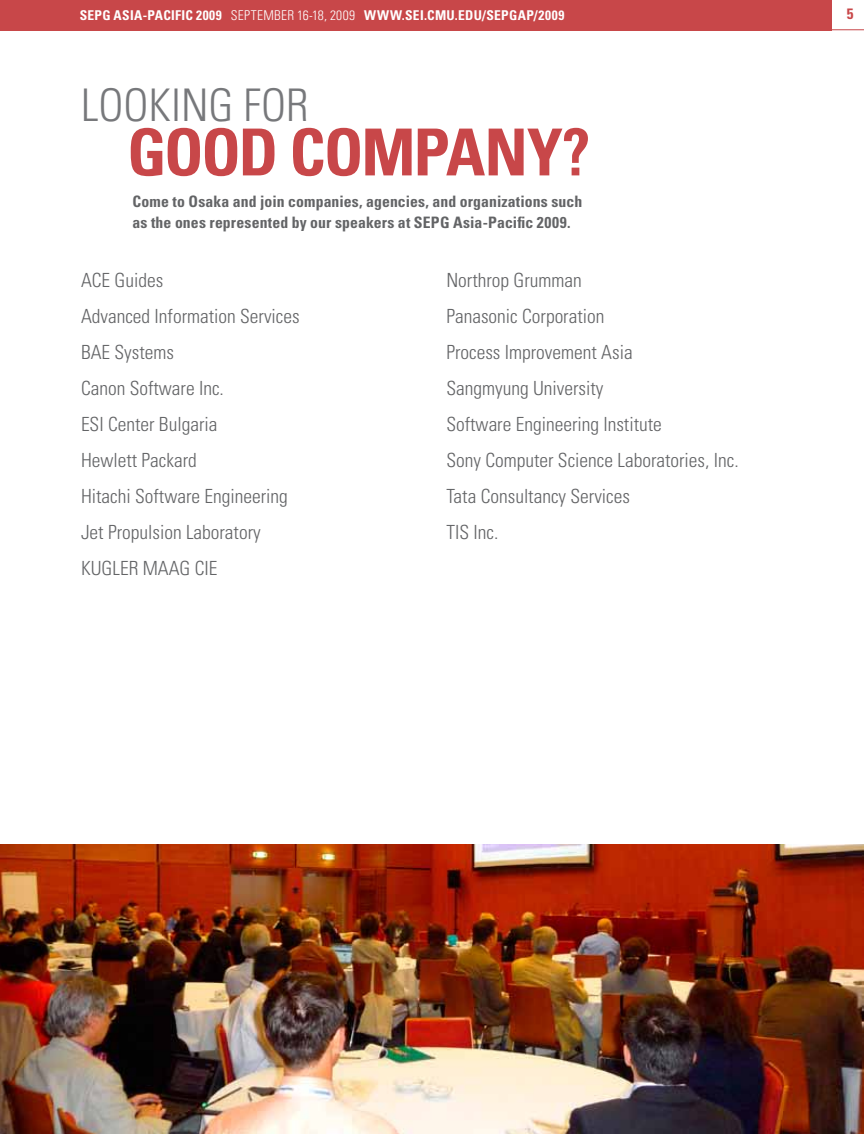
<style>
.page{position:relative;width:864px;height:1134px;background:#fff}
.page>*{position:absolute;margin:0;border:0;box-sizing:border-box;transform-origin:0 0}
.t1{font:700 condensed 64.8px "Univers LT Std";letter-spacing:-.035em;color:#c84749}
.t2{font:300 condensed 45px "Univers LT Std";color:#77787b}
.t3{font:300 condensed 19.5px/36px "Univers LT Std";color:#636466}
.t4{font:700 condensed 15.75px/21px "Univers LT Std";letter-spacing:.005em;color:#636466}
.t5{font:700 condensed 15px "Univers LT Std";color:#c84749}
.t6{font:700 condensed 13.5px "Univers LT Std";letter-spacing:.025em;color:#fff}
.s1{font-weight:300}
</style>
<div class="page">
<div style="left:0;top:0;width:831px;height:30px;background:#c84749"></div>
<hr style="left:0;top:29px;width:864px;height:1px;background:#c84749">
<img style="left:0;top:844px;width:864px;height:290px">
<p class="t6" style="left:80px;top:6px;width:416px">SEPG ASIA-PACIFIC 2009 <span class="s1">September 16-18, 2009</span> www.sei.cmu.edu/sepgap</p>
<p class="t6" style="left:534px;top:6px;width:32px">/2009</p>
<p class="t5" style="left:847px;top:5px;width:8px">5</p>
<h2 class="t2" style="left:81px;top:78px;width:223px">LOOKING FOR</h2>
<h1 class="t1" style="left:127px;top:113px;width:465px">GOOD COMPANY?</h1>
<p class="t4" style="left:133px;top:190px;width:451px">Come to Osaka and join companies, agencies, and organizations such as the ones represented by our speakers at SEPG Asia-Pacific 2009.</p>
<p class="t3" style="left:81px;top:262px;width:220px">ACE Guides<br>Advanced Information Services<br>BAE Systems<br>Canon Software Inc.<br>ESI Center Bulgaria<br>Hewlett Packard<br>Hitachi Software Engineering<br>Jet Propulsion Laboratory<br>KUGLER MAAG CIE</p>
<p class="t3" style="left:446px;top:262px;width:294px">Northrop Grumman<br>Panasonic Corporation<br>Process Improvement Asia<br>Sangmyung University<br>Software Engineering Institute<br>Sony Computer Science Laboratories, Inc.<br>Tata Consultancy Services<br>TIS Inc.</p>
</div>
